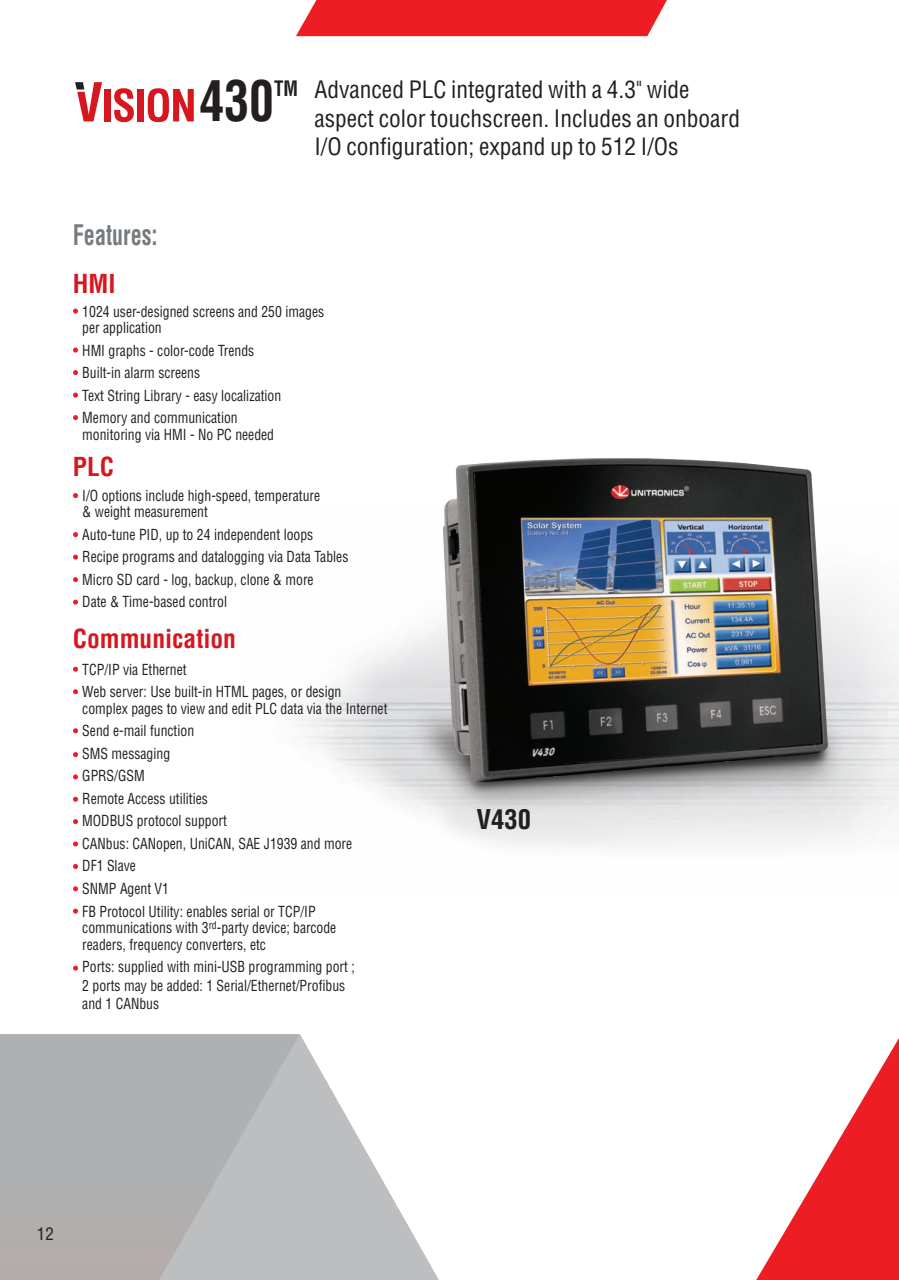
<style>
.page{position:relative;width:899px;height:1280px;background:#fff}
.page>*{position:absolute;margin:0;border:0;box-sizing:border-box;transform-origin:0 0}
.t1{font:700 condensed 55.35px "Helvetica LT Std";color:#231f20;scale:.9 1}
.t2{font:700 condensed 27.6px "Helvetica LT Std";color:#757b7f;scale:.8 1}
.t3{font:700 condensed 26.55px "Helvetica LT Std";color:#231f20}
.t4{font:700 condensed 25.5px "Helvetica LT Std";color:#d7171f}
.t5{font:condensed 23.4px/28px "Helvetica LT Std";color:#231f20}
.t6{font:700 condensed 20.7px "Helvetica LT Std";color:#231f20;scale:.9 1}
.t7{font:condensed 16.95px "Helvetica LT Std";color:#231f20}
.t8{font:condensed 14.85px/22.5px "Helvetica LT Std";color:#231f20;scale:.92 1}
</style>
<div class="page">
<img style="left:299px;top:526px;width:599px;height:322px">
<div style="left:104px;top:89px;width:6px;height:32px;background:#d7171f"></div>
<svg style="left:114px;top:88px;width:20px;height:34px"></svg>
<div style="left:137px;top:89px;width:6px;height:32px;background:#d7171f"></div>
<svg style="left:148px;top:88px;width:46px;height:34px"></svg>
<svg style="left:75px;top:82px;width:27px;height:39px"></svg>
<svg style="left:73px;top:309px;width:5px;height:5px"></svg>
<svg style="left:73px;top:348px;width:5px;height:5px"></svg>
<svg style="left:73px;top:370px;width:5px;height:5px"></svg>
<svg style="left:73px;top:393px;width:5px;height:5px"></svg>
<svg style="left:73px;top:415px;width:5px;height:5px"></svg>
<svg style="left:73px;top:493px;width:5px;height:5px"></svg>
<svg style="left:73px;top:532px;width:5px;height:5px"></svg>
<svg style="left:73px;top:555px;width:5px;height:5px"></svg>
<svg style="left:73px;top:577px;width:5px;height:5px"></svg>
<svg style="left:73px;top:600px;width:5px;height:5px"></svg>
<svg style="left:73px;top:667px;width:5px;height:5px"></svg>
<svg style="left:73px;top:689px;width:5px;height:5px"></svg>
<svg style="left:73px;top:728px;width:5px;height:5px"></svg>
<svg style="left:73px;top:752px;width:5px;height:5px"></svg>
<svg style="left:73px;top:774px;width:5px;height:5px"></svg>
<svg style="left:73px;top:797px;width:5px;height:5px"></svg>
<svg style="left:73px;top:819px;width:5px;height:5px"></svg>
<svg style="left:73px;top:841px;width:5px;height:5px"></svg>
<svg style="left:73px;top:886px;width:5px;height:5px"></svg>
<svg style="left:73px;top:909px;width:5px;height:5px"></svg>
<svg style="left:73px;top:864px;width:5px;height:5px"></svg>
<svg style="left:73px;top:966px;width:5px;height:5px"></svg>
<img style="left:444px;top:459px;width:383px;height:323px">
<svg style="left:756px;top:1040px;width:142px;height:240px"></svg>
<div style="left:296px;top:0;width:370px;height:36px;background:#ee1d23"></div>
<h2 class="t2" style="left:73px;top:218px;width:107px">Features:</h2>
<h3 class="t4" style="left:73px;top:267px;width:44px">HMI</h3>
<h1 class="t1" style="left:199px;top:67px;width:84px">430</h1>
<h3 class="t6" style="left:274px;top:75px;width:28px">TM</h3>
<h3 class="t5" style="left:314px;top:76px;width:427px">Advanced PLC integrated with a 4.3" wide aspect color touchscreen. Includes an onboard<br>I/O configuration; expand up to 512 I/Os</h3>
<p class="t8" style="left:82px;top:303px;width:264px;line-height:16.6px">1024 user-designed screens and 250 images per application</p>
<p class="t8" style="left:82px;top:339px;width:218px">HMI graphs - color-code Trends<br>Built-in alarm screens<br>Text String Library - easy localization<br>Memory and communication</p>
<p class="t8" style="left:82px;top:423px;width:210px">monitoring via HMI - No PC needed</p>
<h3 class="t4" style="left:73px;top:451px;width:43px">PLC</h3>
<p class="t8" style="left:82px;top:487px;width:260px;line-height:16.6px">I/O options include high-speed, temperature &amp; weight measurement</p>
<p class="t8" style="left:82px;top:523px;width:290px">Auto-tune PID, up to 24 independent loops Recipe programs and datalogging via Data Tables Micro SD card - log, backup, clone &amp; more<br>Date &amp; Time-based control</p>
<h3 class="t4" style="left:73px;top:623px;width:165px">Communication</h3>
<p class="t8" style="left:82px;top:658px;width:283px">TCP/IP via Ethernet<br>Web server: Use built-in HTML pages, or design</p>
<p class="t8" style="left:82px;top:697px;width:333px">complex pages to view and edit PLC data via the Internet<br>Send e-mail function<br>SMS messaging<br>GPRS/GSM<br>Remote Access utilities<br>MODBUS protocol support<br>CANbus: CANopen, UniCAN, SAE J1939 and more<br>DF1 Slave<br>SNMP Agent V1<br>FB Protocol Utility: enables serial or TCP/IP</p>
<p class="t8" style="left:82px;top:919px;width:277px;line-height:16.6px">communications with 3<sup>rd</sup>-party device; barcode readers, frequency converters, etc</p>
<p class="t8" style="left:82px;top:958px;width:297px;line-height:18.3px">Ports: supplied with mini-USB programming port ;<br>2 ports may be added: 1 Serial/Ethernet/Profibus and 1 CANbus</p>
<h3 class="t3" style="left:476px;top:803px;width:56px">V430</h3>
<p class="t7" style="left:37px;top:1223px;width:19px">12</p>
</div>
